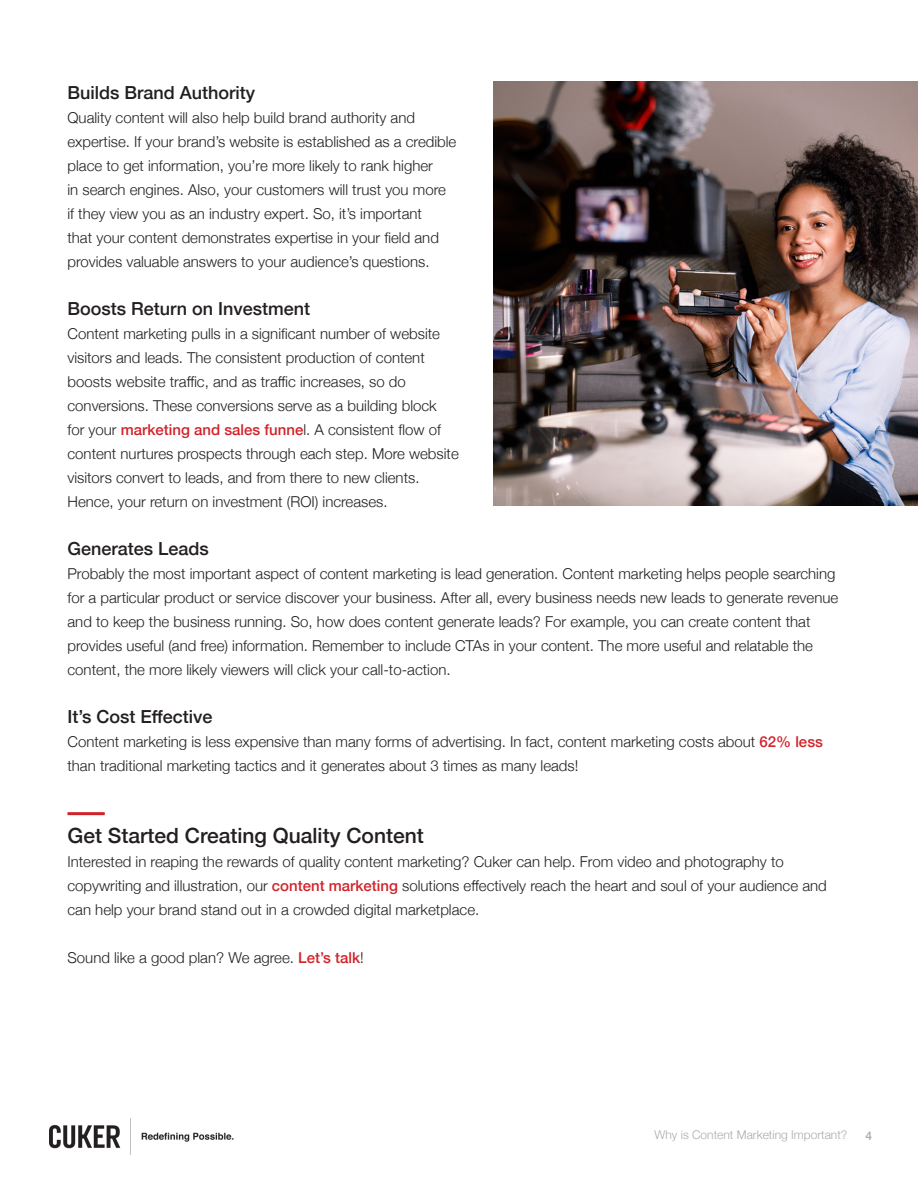
<style>
.page{position:relative;width:918px;height:1188px;background:#fff}
.page>*{position:absolute;margin:0;border:0;box-sizing:border-box;transform-origin:0 0}
.t1{font:500 21px "Helvetica Neue";color:#231f20}
.t2{font:500 18px "Helvetica Neue";color:#231f20}
.t3{font:300 15px/24px "Helvetica Neue";color:#231f20}
.t4{font:300 12px "Helvetica Neue";color:#a7aaac}
.t5{font:500 12px "Helvetica Neue";color:#a7aaac}
.s1{font-weight:500;color:#d1232a}
</style>
<div class="page">
<img style="left:50px;top:1118px;width:183px;height:37px">
<img style="left:494px;top:81px;width:424px;height:424px">
<hr style="left:68px;top:812px;width:37px;height:3px;background:#d1232a">
<p class="t2" style="left:68px;top:78px;width:189px">Builds Brand Authority</p>
<p class="t3" style="left:68px;top:104px;width:390px">Quality content will also help build brand authority and expertise. If your brand’s website is established as a credible place to get information, you’re more likely to rank higher<br>in search engines. Also, your customers will trust you more<br>if they view you as an industry expert. So, it’s important<br>that your content demonstrates expertise in your field and provides valuable answers to your audience’s questions.</p>
<p class="t2" style="left:68px;top:294px;width:244px">Boosts Return on Investment</p>
<p class="t3" style="left:68px;top:320px;width:393px">Content marketing pulls in a significant number of website visitors and leads. The consistent production of content boosts website traffic, and as traffic increases, so do conversions. These conversions serve as a building block<br>for your <span class="s1">marketing and sales funne</span>l. A consistent flow of content nurtures prospects through each step. More website visitors convert to leads, and from there to new clients.<br>Hence, your return on investment (ROI) increases.</p>
<p class="t2" style="left:68px;top:534px;width:143px">Generates Leads</p>
<p class="t3" style="left:68px;top:560px;width:772px">Probably the most important aspect of content marketing is lead generation. Content marketing helps people searching for a particular product or service discover your business. After all, every business needs new leads to generate revenue and to keep the business running. So, how does content generate leads? For example, you can create content that provides useful (and free) information. Remember to include CTAs in your content. The more useful and relatable the content, the more likely viewers will click your call-to-action.</p>
<p class="t2" style="left:68px;top:702px;width:147px">It’s Cost Effective</p>
<p class="t3" style="left:68px;top:728px;width:757px">Content marketing is less expensive than many forms of advertising. In fact, content marketing costs about <span class="s1">62% less </span>than traditional marketing tactics and it generates about 3 times as many leads!</p>
<p class="t1" style="left:68px;top:818px;width:358px">Get Started Creating Quality Content</p>
<p class="t3" style="left:68px;top:848px;width:761px">Interested in reaping the rewards of quality content marketing? Cuker can help. From video and photography to copywriting and illustration, our <span class="s1">content marketing</span> solutions effectively reach the heart and soul of your audience and can help your brand stand out in a crowded digital marketplace.</p>
<p class="t3" style="left:68px;top:944px;width:298px">Sound like a good plan? We agree. <span class="s1">Let’s talk</span>!</p>
<p class="t4" style="left:655px;top:1125px;width:194px">Why is Content Marketing Important?</p>
<p class="t5" style="left:866px;top:1126px;width:8px">4</p>
</div>
